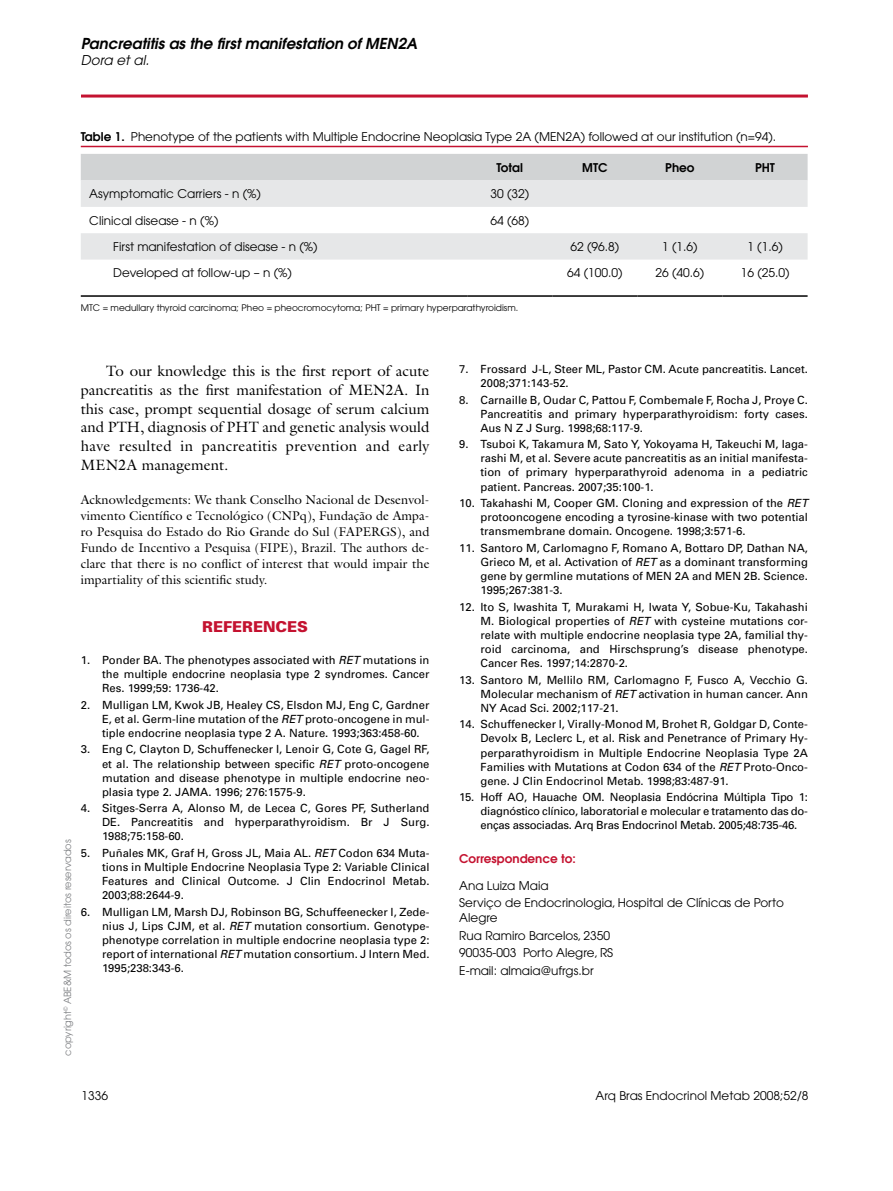
<style>
.page{position:relative;width:893px;height:1191px;background:#fff}
.page>*{position:absolute;margin:0;border:0;box-sizing:border-box;transform-origin:0 0}
.t1{font:15px/18.8px "Galliard";letter-spacing:.02em;color:#000;text-align:justify}
.t2{font:italic 600 15px "Avant Garde";color:#000}
.t3{font:900 15px "Univers";color:#c41230}
.t4{font:italic 13.5px "Avant Garde";color:#000}
.t5{font:12.75px/15.9px "Galliard";letter-spacing:.005em;color:#000;text-align:justify}
.t6{font:12px/17.5px "Avant Garde";color:#000}
.t7{font:600 12px "Avant Garde";color:#c41230}
.t8{font:600 12px "Avant Garde";color:#000}
.t9{font:11.25px/14.1px "Univers";color:#000;text-align:justify}
.t10{font:9.9px "Avant Garde";letter-spacing:-.01em;color:#808285}
.t11{font:9px "Avant Garde";color:#000}
.s1{font-weight:600}
.s2{font-style:italic}
</style>
<div class="page">
<hr style="left:81px;top:95px;width:727px;height:3px;background:#c41230">
<hr style="left:81px;top:146px;width:727px;height:1px;background:#c41230">
<div style="left:81px;top:154px;width:727px;height:26px;background:#d1d3d4"></div>
<svg style="left:81px;top:180px;width:727px;height:79px;fill:#e6e7e8"></svg>
<hr style="left:81px;top:295px;width:386px;height:2px;background:#000">
<hr style="left:467px;top:295px;width:85px;height:2px;background:#000">
<hr style="left:552px;top:295px;width:85px;height:2px;background:#000">
<hr style="left:637px;top:295px;width:85px;height:2px;background:#000">
<hr style="left:722px;top:295px;width:86px;height:2px;background:#000">
<h1 class="t2" style="left:81px;top:34px;width:338px">Pancreatitis as the first manifestation of MEN2A</h1>
<p class="t4" style="left:81px;top:52px;width:70px">Dora et al.</p>
<p class="t6" style="left:81px;top:128px;width:697px"><span class="s1">Table 1.</span> Phenotype of the patients with Multiple Endocrine Neoplasia Type 2A (MEN2A) followed at our institution (n=94).</p>
<p class="t8" style="left:496px;top:160px;width:28px">Total</p>
<p class="t8" style="left:582px;top:160px;width:27px">MTC</p>
<p class="t8" style="left:665px;top:160px;width:31px">Pheo</p>
<p class="t8" style="left:755px;top:160px;width:21px">PHT</p>
<p class="t6" style="left:89px;top:185px;width:173px">Asymptomatic Carriers - n (%)</p>
<p class="t6" style="left:490px;top:185px;width:40px">30 (32)</p>
<p class="t6" style="left:89px;top:211px;width:131px">Clinical disease - n (%)</p>
<p class="t6" style="left:490px;top:211px;width:40px">64 (68)</p>
<p class="t6" style="left:113px;top:238px;width:206px">First manifestation of disease - n (%)</p>
<p class="t6" style="left:570px;top:238px;width:50px">62 (96.8)</p>
<p class="t6" style="left:662px;top:238px;width:37px">1 (1.6)</p>
<p class="t6" style="left:747px;top:238px;width:37px">1 (1.6)</p>
<p class="t6" style="left:113px;top:264px;width:180px">Developed at follow-up – n (%)</p>
<p class="t6" style="left:567px;top:264px;width:57px">64 (100.0)</p>
<p class="t6" style="left:656px;top:264px;width:50px">26 (40.6)</p>
<p class="t6" style="left:741px;top:264px;width:50px">16 (25.0)</p>
<p class="t11" style="left:81px;top:302px;width:439px">MTC = medullary thyroid carcinoma; Pheo = pheocromocytoma; PHT = primary hyperparathyroidism.</p>
<p class="t1" style="left:81px;top:361px;width:350px;text-indent:26px">To our knowledge this is the first report of acute pancreatitis as the first manifestation of MEN2A. In this case, prompt sequential dosage of serum calcium and PTH, diagnosis of PHT and genetic analysis would have resulted in pancreatitis prevention and early MEN2A management.</p>
<p class="t5" style="left:81px;top:491px;width:350px">Acknowledgements: We thank Conselho Nacional de Desenvol&shy;vimento Científico e Tecnológico (CNPq), Fundação de Ampa&shy;ro Pesquisa do Estado do Rio Grande do Sul (FAPERGS), and Fundo de Incentivo a Pesquisa (FIPE), Brazil. The authors de&shy;clare that there is no conflict of interest that would impair the impartiality of this scientific study.</p>
<h1 class="t3" style="left:202px;top:617px;width:107px">REFERENCES</h1>
<p class="t9" style="left:102px;top:653px;width:329px;text-indent:-21px">1. Ponder BA. The phenotypes associated with <span class="s2">RET</span> mutations in the multiple endocrine neoplasia type 2 syndromes. Cancer Res. 1999;59: 1736-42.</p>
<p class="t9" style="left:102px;top:697px;width:329px;text-indent:-21px">2. Mulligan LM, Kwok JB, Healey CS, Elsdon MJ, Eng C, Gardner E, et al. Germ-line mutation of the <span class="s2">RET</span> proto-oncogene in mul&shy;tiple endocrine neoplasia type 2 A. Nature. 1993;363:458-60.</p>
<p class="t9" style="left:102px;top:742px;width:329px;text-indent:-21px">3. Eng C, Clayton D, Schuffenecker I, Lenoir G, Cote G, Gagel RF, et al. The relationship between specific <span class="s2">RET</span> proto-oncogene mutation and disease phenotype in multiple endocrine neo&shy;plasia type 2. JAMA. 1996; 276:1575-9.</p>
<p class="t9" style="left:102px;top:801px;width:329px;text-indent:-21px">4. Sitges-Serra A, Alonso M, de Lecea C, Gores PF, Sutherland DE. Pancreatitis and hyperparathyroidism. Br J Surg.<br>1988;75:158-60.</p>
<p class="t9" style="left:102px;top:846px;width:329px;text-indent:-21px">5. Puñales MK, Graf H, Gross JL, Maia AL. <span class="s2">RET</span> Codon 634 Muta&shy;tions in Multiple Endocrine Neoplasia Type 2: Variable Clinical Features and Clinical Outcome. J Clin Endocrinol Metab.<br>2003;88:2644-9.</p>
<p class="t9" style="left:102px;top:905px;width:329px;text-indent:-21px">6. Mulligan LM, Marsh DJ, Robinson BG, Schuffeenecker I, Zede&shy;nius J, Lips CJM, et al. <span class="s2">RET</span> mutation consortium. Genotype&shy;phenotype correlation in multiple endocrine neoplasia type 2: report of international <span class="s2">RET</span> mutation consortium. J Intern Med.<br>1995;238:343-6.</p>
<p class="t10" style="left:62px;top:1055px;width:217px;rotate:-90deg">copyright<sup>©</sup> ABE&amp;M todos os direitos reservados</p>
<p class="t9" style="left:480px;top:362px;width:329px;text-indent:-21px">7. Frossard J-L, Steer ML, Pastor CM. Acute pancreatitis. Lancet.<br>2008;371:143-52.</p>
<p class="t9" style="left:480px;top:392px;width:329px;text-indent:-21px">8. Carnaille B, Oudar C, Pattou F, Combemale F, Rocha J, Proye C.<br>Pancreatitis and primary hyperparathyroidism: forty cases.<br>Aus N Z J Surg. 1998;68:117-9.</p>
<p class="t9" style="left:480px;top:437px;width:329px;text-indent:-21px">9. Tsuboi K, Takamura M, Sato Y, Yokoyama H, Takeuchi M, Iaga&shy;rashi M, et al. Severe acute pancreatitis as an initial manifesta&shy;tion of primary hyperparathyroid adenoma in a pediatric patient. Pancreas. 2007;35:100-1.</p>
<p class="t9" style="left:480px;top:496px;width:329px;text-indent:-21px">10. Takahashi M, Cooper GM. Cloning and expression of the <span class="s2">RET </span>protooncogene encoding a tyrosine-kinase with two potential transmembrane domain. Oncogene. 1998;3:571-6.</p>
<p class="t9" style="left:480px;top:541px;width:329px;text-indent:-21px">11. Santoro M, Carlomagno F, Romano A, Bottaro DP, Dathan NA, Grieco M, et al. Activation of <span class="s2">RET</span> as a dominant transforming gene by germline mutations of MEN 2A and MEN 2B. Science.<br>1995;267:381-3.</p>
<p class="t9" style="left:480px;top:599px;width:329px;text-indent:-21px">12. Ito S, Iwashita T, Murakami H, Iwata Y, Sobue-Ku, Takahashi M. Biological properties of <span class="s2">RET</span> with cysteine mutations cor&shy;relate with multiple endocrine neoplasia type 2A, familial thy&shy;roid carcinoma, and Hirschsprung’s disease phenotype.<br>Cancer Res. 1997;14:2870-2.</p>
<p class="t9" style="left:480px;top:672px;width:329px;text-indent:-21px">13. Santoro M, Mellilo RM, Carlomagno F, Fusco A, Vecchio G.<br>Molecular mechanism of <span class="s2">RET</span> activation in human cancer. Ann NY Acad Sci. 2002;117-21.</p>
<p class="t9" style="left:480px;top:717px;width:329px;text-indent:-21px">14. Schuffenecker I, Virally-Monod M, Brohet R, Goldgar D, Conte-Devolx B, Leclerc L, et al. Risk and Penetrance of Primary Hy&shy;perparathyroidism in Multiple Endocrine Neoplasia Type 2A Families with Mutations at Codon 634 of the <span class="s2">RET</span> Proto-Onco&shy;gene. J Clin Endocrinol Metab. 1998;83:487-91.</p>
<p class="t9" style="left:480px;top:790px;width:329px;text-indent:-21px">15. Hoff AO, Hauache OM. Neoplasia Endócrina Múltipla Tipo 1: diagnóstico clínico, laboratorial e molecular e tratamento das do&shy;enças associadas. Arq Bras Endocrinol Metab. 2005;48:735-46.</p>
<p class="t7" style="left:459px;top:850px;width:118px">Correspondence to:</p>
<p class="t6" style="left:459px;top:876px;width:326px">Ana Luiza Maia<br>Serviço de Endocrinologia, Hospital de Clínicas de Porto</p>
<p class="t6" style="left:459px;top:909px;width:156px">Alegre<br>Rua Ramiro Barcelos, 2350<br>90035-003 Porto Alegre, RS<br>E-mail: almaia@ufrgs.br</p>
<p class="t6" style="left:81px;top:1086px;width:28px">1336</p>
<p class="t6" style="left:595px;top:1086px;width:215px">Arq Bras Endocrinol Metab 2008;52/8</p>
</div>
